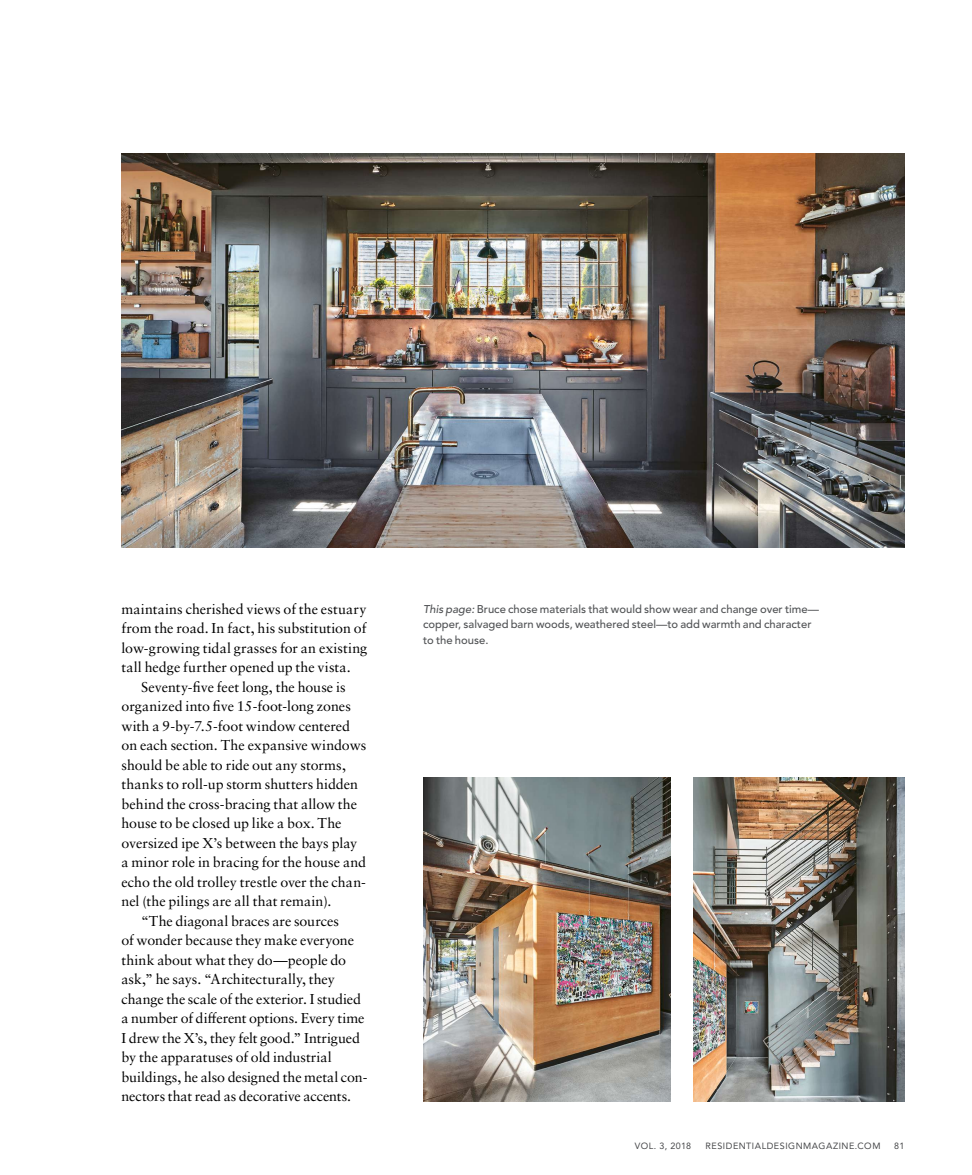
<style>
.page{position:relative;width:972px;height:1175px;background:#fff}
.page>*{position:absolute;margin:0;border:0;box-sizing:border-box;transform-origin:0 0}
.t1{font:14.25px "Sabon LT Pro";color:#000}
.t2{font:500 11.25px/15.3px "Avenir";color:#515355}
.t3{font:9px "Avenir";letter-spacing:.055em;color:#464749}
.s1{font-style:italic}
</style>
<div class="page">
<img style="left:423px;top:777px;width:247px;height:324px">
<img style="left:693px;top:777px;width:211px;height:324px">
<img style="left:122px;top:153px;width:783px;height:395px">
<p class="t1" style="left:122px;top:603px;width:247px">maintains cherished views of the estuary</p>
<p class="t1" style="left:122px;top:623px;width:246px">from the road. In fact, his substitution of</p>
<p class="t1" style="left:122px;top:642px;width:247px">low-growing tidal grasses for an existing</p>
<p class="t1" style="left:122px;top:662px;width:231px">tall hedge further opened up the vista.</p>
<p class="t1" style="left:141px;top:681px;width:206px">Seventy-five feet long, the house is</p>
<p class="t1" style="left:122px;top:701px;width:231px">organized into five 15-foot-long zones</p>
<p class="t1" style="left:122px;top:720px;width:230px">with a 9-by-7.5-foot window centered</p>
<p class="t1" style="left:122px;top:740px;width:246px">on each section. The expansive windows</p>
<p class="t1" style="left:122px;top:759px;width:226px">should be able to ride out any storms,</p>
<p class="t1" style="left:122px;top:779px;width:238px">thanks to roll-up storm shutters hidden</p>
<p class="t1" style="left:122px;top:798px;width:237px">behind the cross-bracing that allow the</p>
<p class="t1" style="left:122px;top:818px;width:222px">house to be closed up like a box. The</p>
<p class="t1" style="left:122px;top:837px;width:237px">oversized ipe X’s between the bays play</p>
<p class="t1" style="left:122px;top:857px;width:246px">a minor role in bracing for the house and</p>
<p class="t1" style="left:122px;top:876px;width:246px">echo the old trolley trestle over the chan-</p>
<p class="t1" style="left:122px;top:896px;width:212px">nel (the pilings are all that remain).</p>
<p class="t1" style="left:141px;top:915px;width:200px">“The diagonal braces are sources</p>
<p class="t1" style="left:122px;top:935px;width:234px">of wonder because they make everyone</p>
<p class="t1" style="left:122px;top:954px;width:226px">think about what they do—people do</p>
<p class="t1" style="left:122px;top:974px;width:215px">ask,” he says. “Architecturally, they</p>
<p class="t1" style="left:122px;top:993px;width:241px">change the scale of the exterior. I studied</p>
<p class="t1" style="left:122px;top:1013px;width:245px">a number of different options. Every time</p>
<p class="t1" style="left:122px;top:1032px;width:240px">I drew the X’s, they felt good.” Intrigued</p>
<p class="t1" style="left:122px;top:1052px;width:212px">by the apparatuses of old industrial</p>
<p class="t1" style="left:122px;top:1071px;width:247px">buildings, he also designed the metal con-</p>
<p class="t1" style="left:122px;top:1091px;width:231px">nectors that read as decorative accents.</p>
<p class="t2" style="left:423px;top:602px;width:397px"><span class="s1">This page:</span> Bruce chose materials that would show wear and change over time— copper, salvaged barn woods, weathered steel—to add warmth and character to the house.</p>
<p class="t3" style="left:635px;top:1140px;width:58px">VOL. 3, 2018</p>
<p class="t3" style="left:706px;top:1140px;width:176px">RESIDENTIALDESIGNMAGAZINE.COM</p>
<p class="t3" style="left:894px;top:1140px;width:12px">81</p>
</div>
